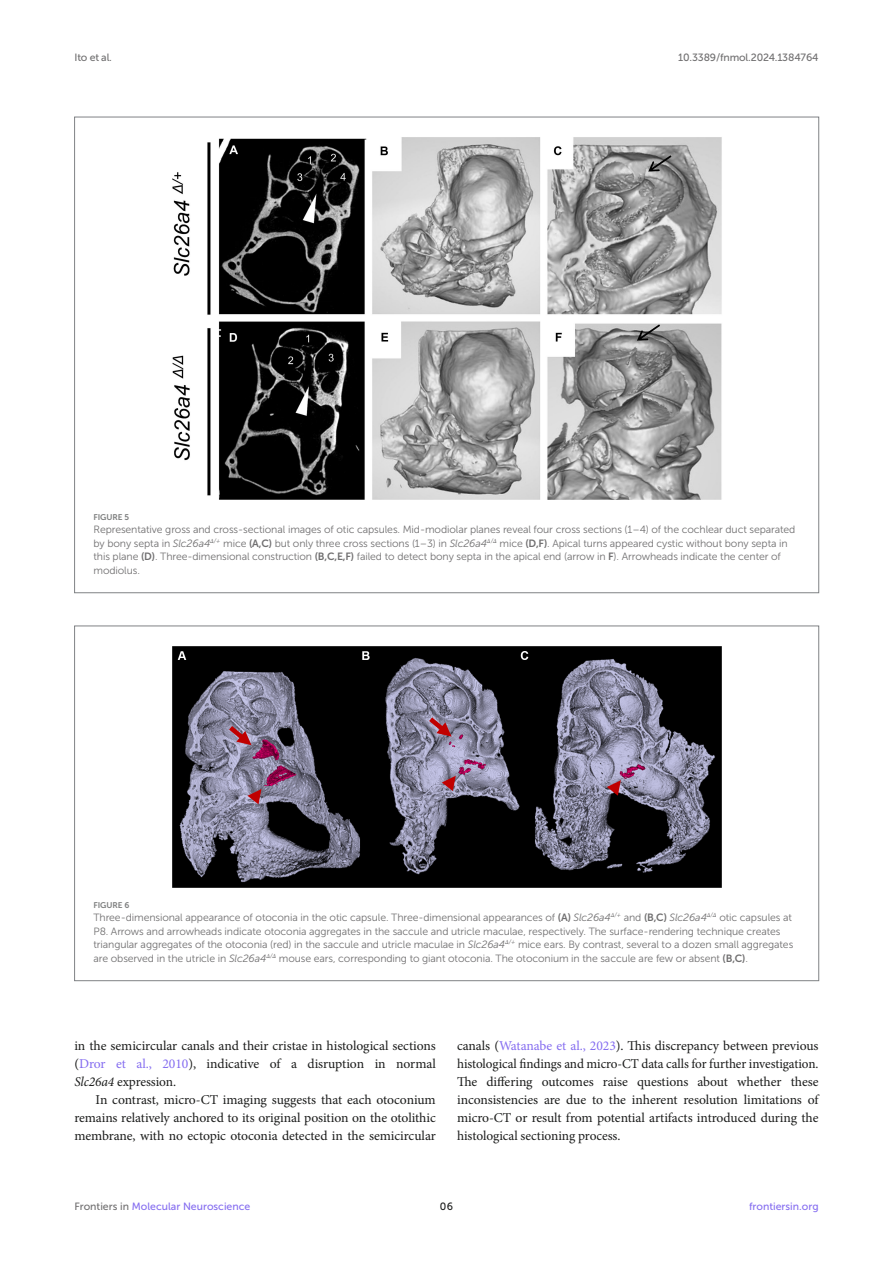
<style>
.page{position:relative;width:893px;height:1263px;background:#fff}
.page>*{position:absolute;margin:0;border:0;box-sizing:border-box;transform-origin:0 0}
.TEXT{font:13.5px/18px "Minion Pro";letter-spacing:-.005em;color:#1b1c1b;text-align:justify}
.TEXT_FLUSH{font:13.5px/18px "Minion Pro";letter-spacing:-.005em;color:#1b1c1b;text-align:justify}
.FIG_LEG{font:10.5px/13.5px "Museo Sans 300";letter-spacing:-.01em;color:#706f70}
.t1{font:10.5px "Museo Sans 500";color:#856df0}
.t2{font:10.5px "Museo Sans 500";letter-spacing:-.015em;color:#706f70}
.t3{font:10.5px "Museo Sans 500";color:#1b1c1b}
.FIG_HD{font:8.25px "Museo Sans 700";letter-spacing:-.01em;color:#7e7f7f}
.s1{font-style:italic}
.s2{font-family:"Museo Sans 700"}
.s3{color:#856df0}
.s4{color:#706f70}
</style>
<div class="page">
<img style="left:172px;top:137px;width:550px;height:363px">
<img style="left:172px;top:646px;width:550px;height:242px">
<p class="t2" style="left:74px;top:51px;width:39px">Ito et al.</p>
<p class="t2" style="left:678px;top:51px;width:142px">10.3389/fnmol.2024.1384764</p>
<p class="FIG_HD" style="left:94px;top:512px;width:37px">FIGURE 5</p>
<p class="FIG_LEG" style="left:94px;top:523px;width:703px">Representative gross and cross-sectional images of otic capsules. Mid-modiolar planes reveal four cross sections (1–4) of the cochlear duct separated by bony septa in <span class="s1">Slc26a4</span><sup>Δ</sup><sup>/+</sup> mice <span class="s2">(A,C)</span> but only three cross sections (1–3) in <span class="s1">Slc26a4</span><sup>Δ</sup><sup>/</sup><sup>Δ</sup> mice <span class="s2">(D,F)</span>. Apical turns appeared cystic without bony septa in this plane <span class="s2">(D)</span>. Three-dimensional construction <span class="s2">(B,C,E,F)</span> failed to detect bony septa in the apical end (arrow in <span class="s2">F</span>). Arrowheads indicate the center of modiolus.</p>
<p class="FIG_HD" style="left:94px;top:900px;width:37px">FIGURE 6</p>
<p class="FIG_LEG" style="left:94px;top:911px;width:701px">Three-dimensional appearance of otoconia in the otic capsule. Three-dimensional appearances of <span class="s2">(A)</span> <span class="s1">Slc26a4</span><sup>Δ</sup><sup>/+</sup> and <span class="s2">(B,C)</span> <span class="s1">Slc26a4</span><sup>Δ</sup><sup>/</sup><sup>Δ</sup> otic capsules at P8. Arrows and arrowheads indicate otoconia aggregates in the saccule and utricle maculae, respectively. The surface-rendering technique creates triangular aggregates of the otoconia (red) in the saccule and utricle maculae in <span class="s1">Slc26a4</span><sup>Δ</sup><sup>/+</sup> mice ears. By contrast, several to a dozen small aggregates are observed in the utricle in <span class="s1">Slc26a4</span><sup>Δ</sup><sup>/</sup><sup>Δ</sup> mouse ears, corresponding to giant otoconia. The otoconium in the saccule are few or absent <span class="s2">(B,C)</span>.</p>
<p class="TEXT_FLUSH" style="left:74px;top:1037px;width:363px">in the semicircular canals and their cristae in histological sections (<span class="s3">Dror et al., 2010</span>), indicative of a disruption in normal <span class="s1">Slc26a4</span> expression.</p>
<p class="TEXT" style="left:74px;top:1091px;width:363px;text-indent:21px">In contrast, micro-CT imaging suggests that each otoconium remains relatively anchored to its original position on the otolithic membrane, with no ectopic otoconia detected in the semicircular</p>
<p class="TEXT" style="left:457px;top:1037px;width:363px">canals (<span class="s3">Watanabe et al., 2023</span>). This discrepancy between previous histological findings and micro-CT data calls for further investigation.<br>The differing outcomes raise questions about whether these inconsistencies are due to the inherent resolution limitations of micro-CT or result from potential artifacts introduced during the histological sectioning process.</p>
<p class="t1" style="left:74px;top:1200px;width:177px"><span class="s4">Frontiers in</span> Molecular Neuroscience</p>
<p class="t3" style="left:440px;top:1200px;width:15px">06</p>
<p class="t1" style="left:749px;top:1200px;width:71px">frontiersin.org</p>
</div>
